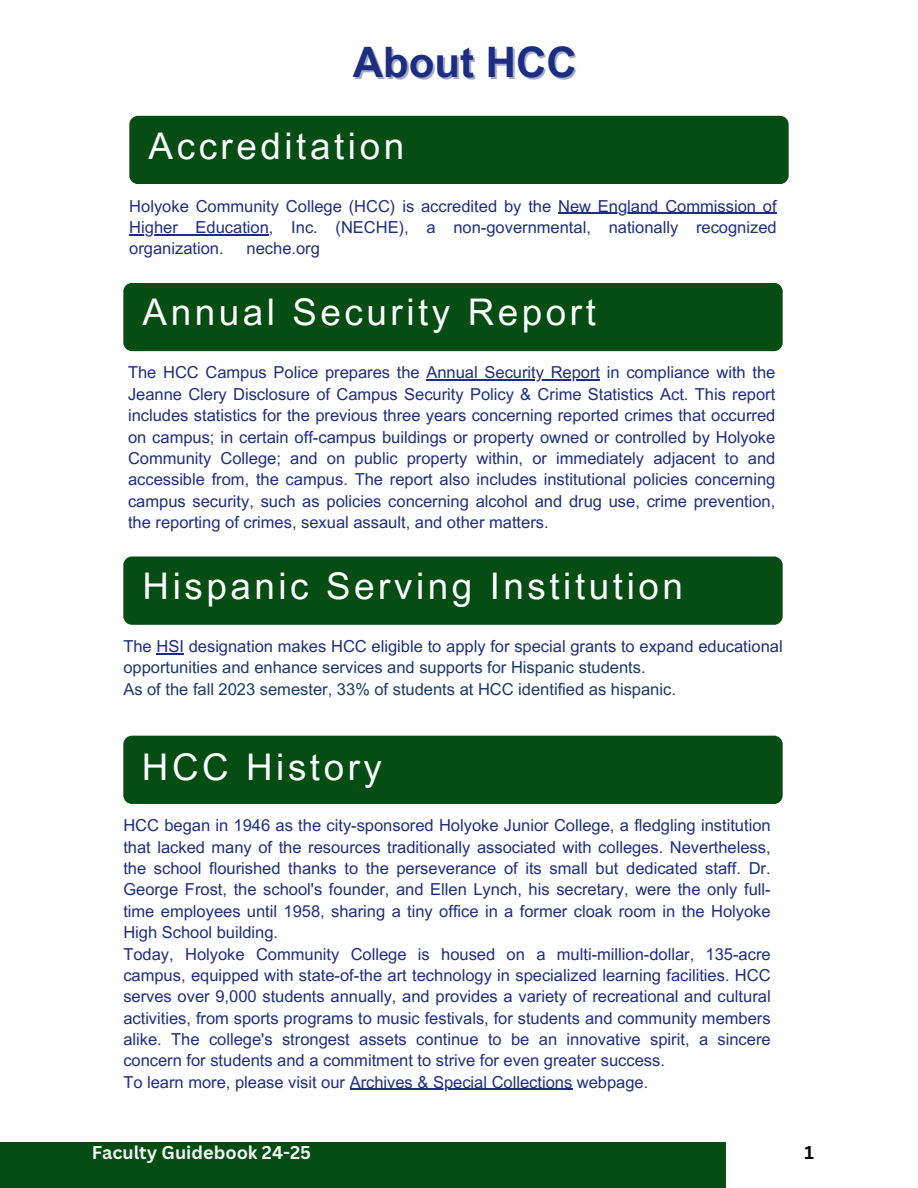
<style>
.page{position:relative;width:918px;height:1188px;background:#fff}
.page>*{position:absolute;margin:0;border:0;box-sizing:border-box;transform-origin:0 0}
.t1{font:700 42px "Arial MT Pro";color:#1d2e82}
.t2{font:36.75px "Arial MT Pro";letter-spacing:.1em;color:#fdfdfd}
.t3{font:700 18px "Canva Sans";color:#f1f4f3}
.t4{font:700 18px "Canva Sans";color:#050404}
.t5{font:16.5px/21.3px "Arial MT Pro";color:#1d2e82;text-align:justify}
.t6{font:16.5px/21.3px "Arial MT Pro";color:#19396c}
</style>
<div class="page">
<div style="left:123px;top:283px;width:660px;height:68px;background:#064d13;border-radius:9px"></div>
<hr style="left:426px;top:380px;width:174px;height:1px;background:#1d2e82">
<div style="left:123px;top:736px;width:660px;height:68px;background:#064d13;border-radius:9px"></div>
<hr style="left:350px;top:1089px;width:222px;height:1px;background:#1d2e82">
<div style="left:123px;top:557px;width:660px;height:68px;background:#064d13;border-radius:9px"></div>
<svg style="left:157px;top:653px;width:27px;height:1px"></svg>
<div style="left:129px;top:116px;width:660px;height:68px;background:#064d13;border-radius:9px"></div>
<hr style="left:558px;top:213px;width:219px;height:1px;background:#1d2e82">
<hr style="left:129px;top:234px;width:140px;height:1px;background:#1d2e82">
<div style="left:0;top:1142px;width:726px;height:46px;background:#064d13"></div>
<h1 class="t1" style="left:353px;top:47px;width:225px">About HCC</h1>
<h2 class="t2" style="left:149px;top:132px;width:257px">Accreditation</h2>
<p class="t5" style="left:129px;top:197px;width:649px">Holyoke Community College (HCC) is accredited by the New England Commission of Higher Education, Inc. (NECHE), a non-governmental, nationally recognized organization.</p>
<p class="t5" style="left:247px;top:240px;width:75px">neche.org</p>
<p class="t2" style="left:143px;top:299px;width:455px">Annual Security Report</p>
<p class="t5" style="left:128px;top:364px;width:649px">The HCC Campus Police prepares the Annual Security Report in compliance with the Jeanne Clery Disclosure of Campus Security Policy &amp; Crime Statistics Act. This report includes statistics for the previous three years concerning reported crimes that occurred on campus; in certain off-campus buildings or property owned or controlled by Holyoke Community College; and on public property within, or immediately adjacent to and accessible from, the campus. The report also includes institutional policies concerning campus security, such as policies concerning alcohol and drug use, crime prevention, the reporting of crimes, sexual assault, and other matters.</p>
<h2 class="t2" style="left:143px;top:572px;width:542px">Hispanic Serving Institution</h2>
<p class="t5" style="left:123px;top:638px;width:661px">The HSI designation makes HCC eligible to apply for special grants to expand educational</p>
<p class="t6" style="left:123px;top:659px;width:554px">opportunities and enhance services and supports for Hispanic students.<br>As of the fall 2023 semester, 33% of students at HCC identified as hispanic.</p>
<h2 class="t2" style="left:142px;top:753px;width:242px">HCC History</h2>
<p class="t5" style="left:123px;top:817px;width:649px;text-align:left">HCC began in 1946 as the city-sponsored Holyoke Junior College, a fledgling institution that lacked many of the resources traditionally associated with colleges. Nevertheless, the school flourished thanks to the perseverance of its small but dedicated staff. Dr.<br>George Frost, the school's founder, and Ellen Lynch, his secretary, were the only full&shy;time employees until 1958, sharing a tiny office in a former cloak room in the Holyoke High School building.<br>Today, Holyoke Community College is housed on a multi-million-dollar, 135-acre campus, equipped with state-of-the art technology in specialized learning facilities. HCC serves over 9,000 students annually, and provides a variety of recreational and cultural activities, from sports programs to music festivals, for students and community members alike. The college's strongest assets continue to be an innovative spirit, a sincere concern for students and a commitment to strive for even greater success.<br>To learn more, please visit our Archives &amp; Special Collections webpage.</p>
<p class="t3" style="left:92px;top:1140px;width:221px">Faculty Guidebook 24-25</p>
<p class="t4" style="left:804px;top:1140px;width:11px">1</p>
</div>
